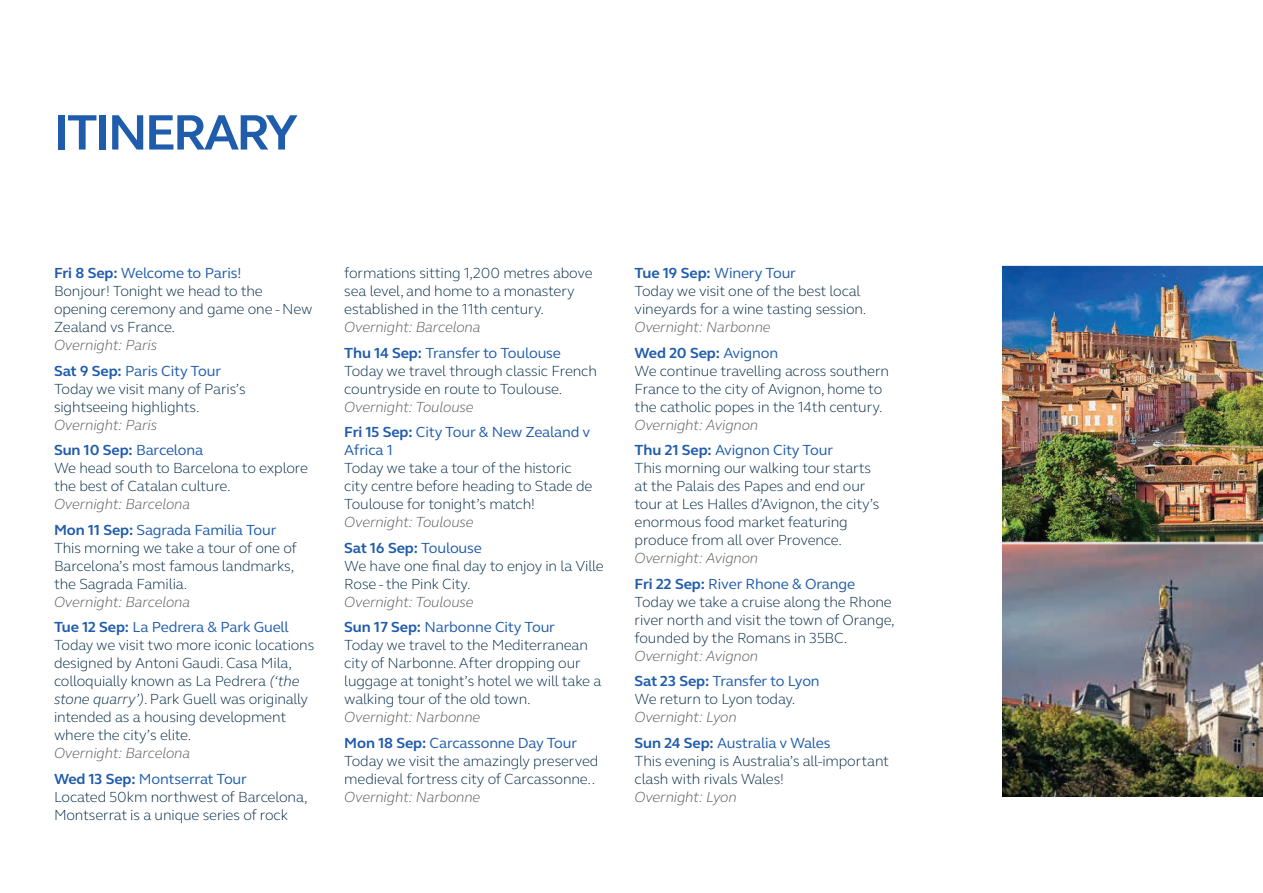
<style>
.page{position:relative;width:1263px;height:893px;background:#fff}
.page>*{position:absolute;margin:0;border:0;box-sizing:border-box;transform-origin:0 0}
.t1{font:700 51px "Webb Ellis Cup";letter-spacing:-.05em;color:#1f5cab}
.t2{font:300 15px/18px "Webb Ellis Cup";letter-spacing:-.01em;color:#042a47}
.t3{font:italic 300 15px/25.5px "Webb Ellis Cup";letter-spacing:-.01em;color:#57585a}
.t4{font:15px/25.5px "Webb Ellis Cup";letter-spacing:-.01em;color:#1f5cab}
.s1{font-weight:700;color:#1f5cab}
.s2{font-weight:400;color:#1f5cab}
.s3{font-weight:700;font-style:normal;color:#1f5cab}
.s4{font-weight:400;font-style:normal;color:#1f5cab}
.s5{font-style:italic}
.s6{font-weight:300;font-style:italic;color:#57585a}
.s7{font-weight:700}
</style>
<div class="page">
<img style="left:1001px;top:265px;width:262px;height:278px">
<img style="left:1002px;top:543px;width:261px;height:254px">
<h1 class="t1" style="left:54px;top:98px;width:245px">ITINERARY</h1>
<p class="t2" style="left:54px;top:264px;width:260px"><span class="s1">Fri 8 Sep:</span> <span class="s2">Welcome to Paris!<br></span>Bonjour! Tonight we head to the opening ceremony and game one - New<br>Zealand vs France.</p>
<p class="t3" style="left:54px;top:332px;width:169px">Overnight: Paris<br><span class="s3">Sat 9 Sep:</span> <span class="s4">Paris City Tour</span></p>
<p class="t2" style="left:54px;top:379px;width:193px">Today we visit many of Paris’s sightseeing highlights.</p>
<p class="t3" style="left:54px;top:411px;width:151px">Overnight: Paris<br><span class="s3">Sun 10 Sep:</span> <span class="s4">Barcelona</span></p>
<p class="t2" style="left:54px;top:459px;width:256px">We head south to Barcelona to explore the best of Catalan culture.</p>
<p class="t3" style="left:54px;top:491px;width:224px">Overnight: Barcelona<br><span class="s3">Mon 11 Sep:</span> <span class="s4">Sagrada Familia Tour</span></p>
<p class="t2" style="left:54px;top:538px;width:244px">This morning we take a tour of one of<br>Barcelona’s most famous landmarks, the Sagrada Familia.</p>
<p class="t3" style="left:54px;top:588px;width:236px">Overnight: Barcelona<br><span class="s3">Tue 12 Sep:</span> <span class="s4">La Pedrera &amp; Park Guell</span></p>
<p class="t2" style="left:54px;top:636px;width:262px">Today we visit two more iconic locations designed by Antoni Gaudi. Casa Mila, colloquially known as La Pedrera <span class="s5">(‘the stone quarry’)</span>. Park Guell was originally intended as a housing development where the city’s elite.</p>
<p class="t3" style="left:54px;top:740px;width:194px">Overnight: Barcelona<br><span class="s3">Wed 13 Sep:</span> <span class="s4">Montserrat Tour</span></p>
<p class="t2" style="left:54px;top:787px;width:255px">Located 50km northwest of Barcelona,<br>Montserrat is a unique series of rock</p>
<p class="t2" style="left:344px;top:264px;width:250px">formations sitting 1,200 metres above sea level, and home to a monastery established in the 11th century.</p>
<p class="t3" style="left:344px;top:314px;width:218px">Overnight: Barcelona<br><span class="s3">Thu 14 Sep:</span> <span class="s4">Transfer to Toulouse</span></p>
<p class="t2" style="left:344px;top:361px;width:254px">Today we travel through classic French countryside en route to Toulouse.</p>
<p class="t4" style="left:344px;top:393px;width:247px"><span class="s6">Overnight: Toulouse<br></span><span class="s7">Fri 15 Sep:</span> City Tour &amp; New Zealand v</p>
<p class="t4" style="left:344px;top:437px;width:50px">Africa 1</p>
<p class="t2" style="left:344px;top:459px;width:250px">Today we take a tour of the historic city centre before heading to Stade de<br>Toulouse for tonight’s match!</p>
<p class="t3" style="left:344px;top:509px;width:139px">Overnight: Toulouse<br><span class="s3">Sat 16 Sep:</span> <span class="s4">Toulouse</span></p>
<p class="t2" style="left:344px;top:556px;width:261px">We have one final day to enjoy in la Ville<br>Rose - the Pink City.</p>
<p class="t3" style="left:344px;top:588px;width:212px">Overnight: Toulouse<br><span class="s3">Sun 17 Sep:</span> <span class="s4">Narbonne City Tour</span></p>
<p class="t2" style="left:344px;top:636px;width:259px">Today we travel to the Mediterranean city of Narbonne. After dropping our luggage at tonight’s hotel we will take a walking tour of the old town.</p>
<p class="t3" style="left:344px;top:704px;width:234px">Overnight: Narbonne<br><span class="s3">Mon 18 Sep:</span> <span class="s4">Carcassonne Day Tour</span></p>
<p class="t2" style="left:344px;top:751px;width:256px">Today we visit the amazingly preserved medieval fortress city of Carcassonne..</p>
<p class="t3" style="left:344px;top:783px;width:138px">Overnight: Narbonne</p>
<p class="t2" style="left:635px;top:264px;width:233px"><span class="s1">Tue 19 Sep:</span> <span class="s2">Winery Tour<br></span>Today we visit one of the best local vineyards for a wine tasting session.</p>
<p class="t3" style="left:635px;top:314px;width:145px">Overnight: Narbonne<br><span class="s3">Wed 20 Sep:</span> <span class="s4">Avignon</span></p>
<p class="t2" style="left:635px;top:361px;width:256px">We continue travelling across southern<br>France to the city of Avignon, home to the catholic popes in the 14th century.</p>
<p class="t3" style="left:635px;top:411px;width:200px">Overnight: Avignon<br><span class="s3">Thu 21 Sep:</span> <span class="s4">Avignon City Tour</span></p>
<p class="t2" style="left:635px;top:459px;width:246px">This morning our walking tour starts at the Palais des Papes and end our tour at Les Halles d’Avignon, the city’s enormous food market featuring produce from all over Provence.</p>
<p class="t3" style="left:635px;top:545px;width:222px">Overnight: Avignon<br><span class="s3">Fri 22 Sep:</span> <span class="s4">River Rhone &amp; Orange</span></p>
<p class="t2" style="left:635px;top:592px;width:262px">Today we take a cruise along the Rhone river north and visit the town of Orange, founded by the Romans in 35BC.</p>
<p class="t3" style="left:635px;top:642px;width:187px">Overnight: Avignon<br><span class="s3">Sat 23 Sep:</span> <span class="s4">Transfer to Lyon</span></p>
<p class="t2" style="left:635px;top:690px;width:162px">We return to Lyon today.</p>
<p class="t4" style="left:635px;top:704px;width:197px"><span class="s6">Overnight: Lyon<br></span><span class="s7">Sun 24 Sep:</span> Australia v Wales</p>
<p class="t2" style="left:635px;top:751px;width:256px">This evening is Australia’s all-important clash with rivals Wales!</p>
<p class="t3" style="left:635px;top:783px;width:104px">Overnight: Lyon</p>
</div>
